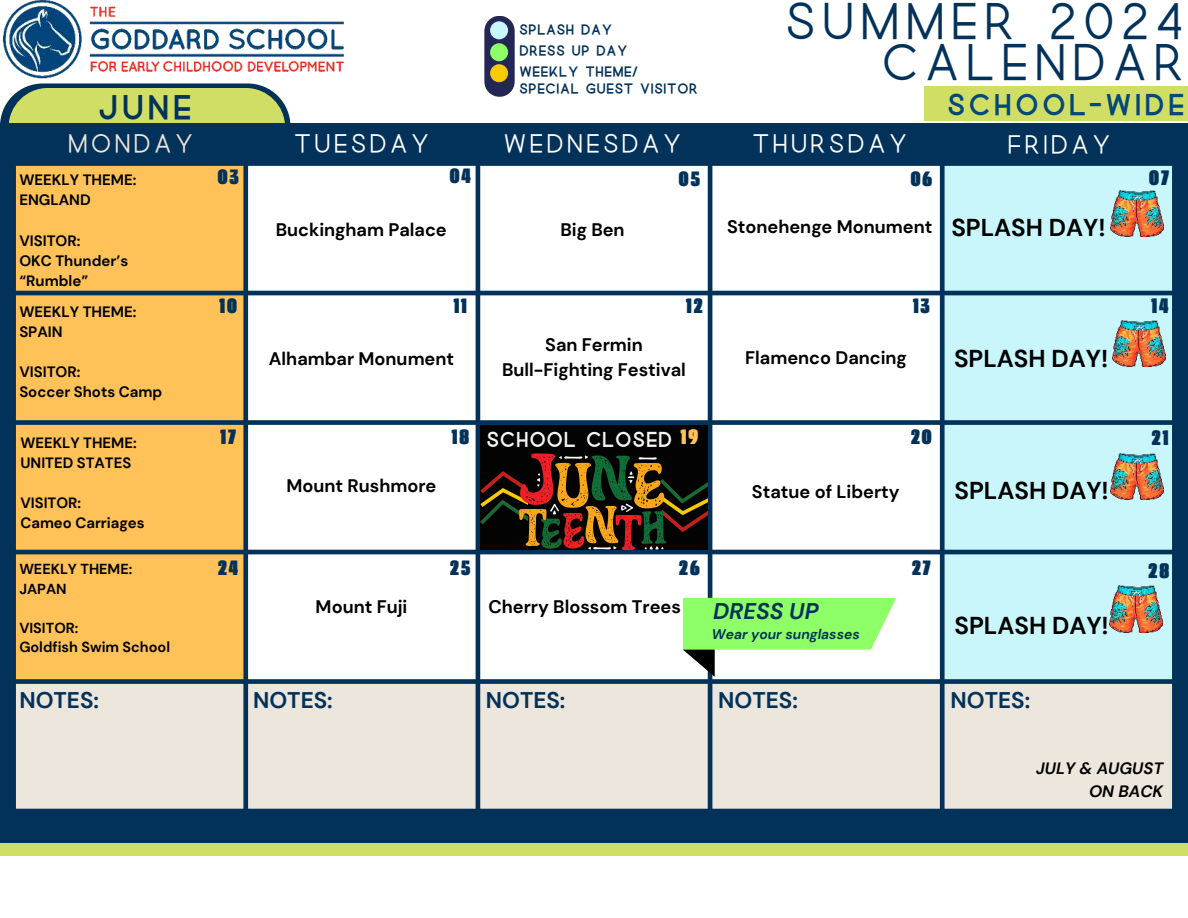
<style>
.page{position:relative;width:1188px;height:918px;background:#fff}
.page>*{position:absolute;margin:0;border:0;box-sizing:border-box;transform-origin:0 0}
.t1{font:46.8px/41.7px "Quick";letter-spacing:.09em;color:#023259;text-align:right}
.t2{font:700 29.7px "Quick";color:#023259}
.t3{font:700 25.95px "Quick";letter-spacing:.09em;color:#04477d}
.t4{font:700 24.45px "DM Sans";color:#000}
.t5{font:23.85px "Quick";letter-spacing:.09em;color:#fff}
.t6{font:23.85px "Quick";letter-spacing:.09em;color:#ede6dd}
.t7{font:700 22.65px "DM Sans";color:#023259}
.t8{font:italic 700 22.65px "DM Sans";color:#023259}
.t9{font:22.05px "Extenda 60 Giga";letter-spacing:.09em;color:#023259}
.t10{font:21.75px "Extenda 60 Giga";letter-spacing:.09em;color:#023259}
.t11{font:21.75px "Extenda 60 Giga";color:#ffc259}
.t12{font:700 18.3px "Quick";color:#f6f7f5}
.t13{font:700 18.15px/24.8px "DM Sans";color:#000;text-align:center}
.t14{font:italic 700 16.5px/23px "DM Sans";color:#000;text-align:right}
.t15{font:700 15px/20.1px "DM Sans";color:#000}
.t16{font:700 14.85px/20px "DM Sans";color:#000}
.t17{font:700 14.55px/19.5px "DM Sans";color:#000}
.t18{font:italic 700 13.95px "DM Sans";color:#023259}
.t19{font:700 12.45px/21.5px "Quick";color:#023259}
</style>
<div class="page">
<svg style="left:0;top:84px;width:290px;height:40px"></svg>
<div style="left:9px;top:88px;width:276px;height:79px;background:#d0de65;border-radius:39px"></div>
<div style="left:0;top:124px;width:1188px;height:723px;background:#023259"></div>
<div style="left:16px;top:166px;width:227px;height:513px;background:#ffc259"></div>
<div style="left:248px;top:166px;width:692px;height:513px;background:#fff"></div>
<div style="left:945px;top:166px;width:227px;height:513px;background:#c8f6fa"></div>
<div style="left:480px;top:425px;width:228px;height:125px;background:#030303"></div>
<div style="left:16px;top:684px;width:1156px;height:125px;background:#ede6dd"></div>
<img style="left:4px;top:0;width:339px;height:84px">
<svg style="left:683px;top:598px;width:213px;height:79px;background:#b2f89a"></svg>
<div style="left:0;top:844px;width:1188px;height:12px;background:#d0de65"></div>
<img style="left:1110px;top:190px;width:53px;height:47px">
<img style="left:1110px;top:453px;width:53px;height:47px">
<div style="left:484px;top:16px;width:31px;height:81px;background:#242656;border-radius:15px"></div>
<div style="left:490px;top:64px;width:18px;height:18px;background:#f9ca00;border-radius:50%"></div>
<div style="left:490px;top:43px;width:18px;height:18px;background:#8eff66;border-radius:50%"></div>
<div style="left:490px;top:21px;width:18px;height:18px;background:#c8f6fa;border-radius:50%"></div>
<svg style="left:480px;top:453px;width:227px;height:97px"></svg>
<img style="left:1113px;top:321px;width:53px;height:46px">
<img style="left:1110px;top:586px;width:53px;height:46px">
<div style="left:924px;top:86px;width:264px;height:34px;background:#d0de65"></div>
<h1 class="t1" style="left:785px;top:-2px;width:402px">SUMMER 2024<br>CALENDAR</h1>
<p class="t19" style="left:519px;top:17px;width:121px">SPLASH DAY<br>DRESS UP DAY<br>WEEKLY THEME/</p>
<p class="t19" style="left:519px;top:76px;width:181px">SPECIAL GUEST VISITOR</p>
<h2 class="t2" style="left:98px;top:80px;width:96px">JUNE</h2>
<h3 class="t3" style="left:947px;top:82px;width:240px">SCHOOL-WIDE</h3>
<h3 class="t6" style="left:68px;top:127px;width:128px">MONDAY</h3>
<h3 class="t5" style="left:293px;top:127px;width:138px">TUESDAY</h3>
<h3 class="t5" style="left:503px;top:127px;width:180px">WEDNESDAY</h3>
<h3 class="t5" style="left:752px;top:127px;width:158px">THURSDAY</h3>
<h3 class="t5" style="left:1007px;top:128px;width:106px">FRIDAY</h3>
<p class="t15" style="left:19px;top:170px;width:119px">WEEKLY THEME:<br>ENGLAND</p>
<p class="t15" style="left:19px;top:230px;width:110px">VISITOR:<br>OKC Thunder’s &lt;Rumble=</p>
<p class="t10" style="left:218px;top:162px;width:22px">03</p>
<p class="t10" style="left:450px;top:161px;width:23px">04</p>
<p class="t10" style="left:679px;top:164px;width:23px">05</p>
<p class="t10" style="left:911px;top:164px;width:23px">06</p>
<p class="t13" style="left:276px;top:217px;width:173px">Buckingham Palace</p>
<p class="t13" style="left:560px;top:218px;width:66px">Big Ben</p>
<p class="t13" style="left:727px;top:214px;width:207px">Stonehenge Monument</p>
<h3 class="t4" style="left:951px;top:212px;width:156px">SPLASH DAY!</h3>
<p class="t9" style="left:1149px;top:163px;width:21px">07</p>
<p class="t15" style="left:19px;top:302px;width:119px">WEEKLY THEME:<br>SPAIN</p>
<p class="t15" style="left:19px;top:362px;width:145px">VISITOR:<br>Soccer Shots Camp</p>
<p class="t16" style="left:20px;top:433px;width:118px">WEEKLY THEME:<br>UNITED STATES</p>
<p class="t16" style="left:20px;top:493px;width:126px">VISITOR:<br>Cameo Carriages</p>
<p class="t17" style="left:19px;top:560px;width:114px">WEEKLY THEME:<br>JAPAN</p>
<p class="t17" style="left:19px;top:618px;width:152px">VISITOR:<br>Goldfish Swim School</p>
<p class="t7" style="left:19px;top:686px;width:81px">NOTES:</p>
<p class="t10" style="left:219px;top:291px;width:19px">10</p>
<p class="t10" style="left:454px;top:291px;width:15px">11</p>
<p class="t10" style="left:686px;top:291px;width:18px">12</p>
<p class="t10" style="left:913px;top:291px;width:18px">13</p>
<p class="t13" style="left:269px;top:346px;width:187px">Alhambar Monument</p>
<p class="t13" style="left:502px;top:333px;width:185px">San Fermin<br>Bull-Fighting Festival</p>
<p class="t13" style="left:745px;top:345px;width:163px">Flamenco Dancing</p>
<h3 class="t4" style="left:954px;top:343px;width:156px">SPLASH DAY!</h3>
<p class="t9" style="left:1152px;top:291px;width:19px">14</p>
<p class="t10" style="left:220px;top:421px;width:17px">17</p>
<p class="t10" style="left:452px;top:421px;width:19px">18</p>
<p class="t11" style="left:681px;top:421px;width:19px">19</p>
<p class="t9" style="left:1152px;top:423px;width:18px">21</p>
<p class="t10" style="left:911px;top:421px;width:22px">20</p>
<p class="t12" style="left:486px;top:423px;width:188px">SCHOOL CLOSED</p>
<p class="t13" style="left:287px;top:473px;width:151px">Mount Rushmore</p>
<p class="t13" style="left:752px;top:479px;width:149px">Statue of Liberty</p>
<h3 class="t4" style="left:955px;top:475px;width:156px">SPLASH DAY!</h3>
<p class="t10" style="left:218px;top:553px;width:22px">24</p>
<p class="t10" style="left:450px;top:553px;width:22px">25</p>
<p class="t10" style="left:679px;top:553px;width:22px">26</p>
<p class="t10" style="left:912px;top:553px;width:20px">27</p>
<p class="t13" style="left:316px;top:594px;width:93px">Mount Fuji</p>
<p class="t13" style="left:489px;top:594px;width:194px">Cherry Blossom Trees</p>
<p class="t8" style="left:713px;top:597px;width:107px">DRESS UP</p>
<p class="t18" style="left:712px;top:625px;width:150px">Wear your sunglasses</p>
<h3 class="t4" style="left:955px;top:610px;width:156px">SPLASH DAY!</h3>
<p class="t7" style="left:253px;top:686px;width:81px">NOTES:</p>
<p class="t7" style="left:486px;top:686px;width:81px">NOTES:</p>
<p class="t7" style="left:718px;top:686px;width:81px">NOTES:</p>
<p class="t7" style="left:951px;top:686px;width:81px">NOTES:</p>
<p class="t9" style="left:1148px;top:555px;width:22px">28</p>
<p class="t14" style="left:1036px;top:757px;width:128px">JULY &amp; AUGUST<br>ON BACK</p>
</div>
